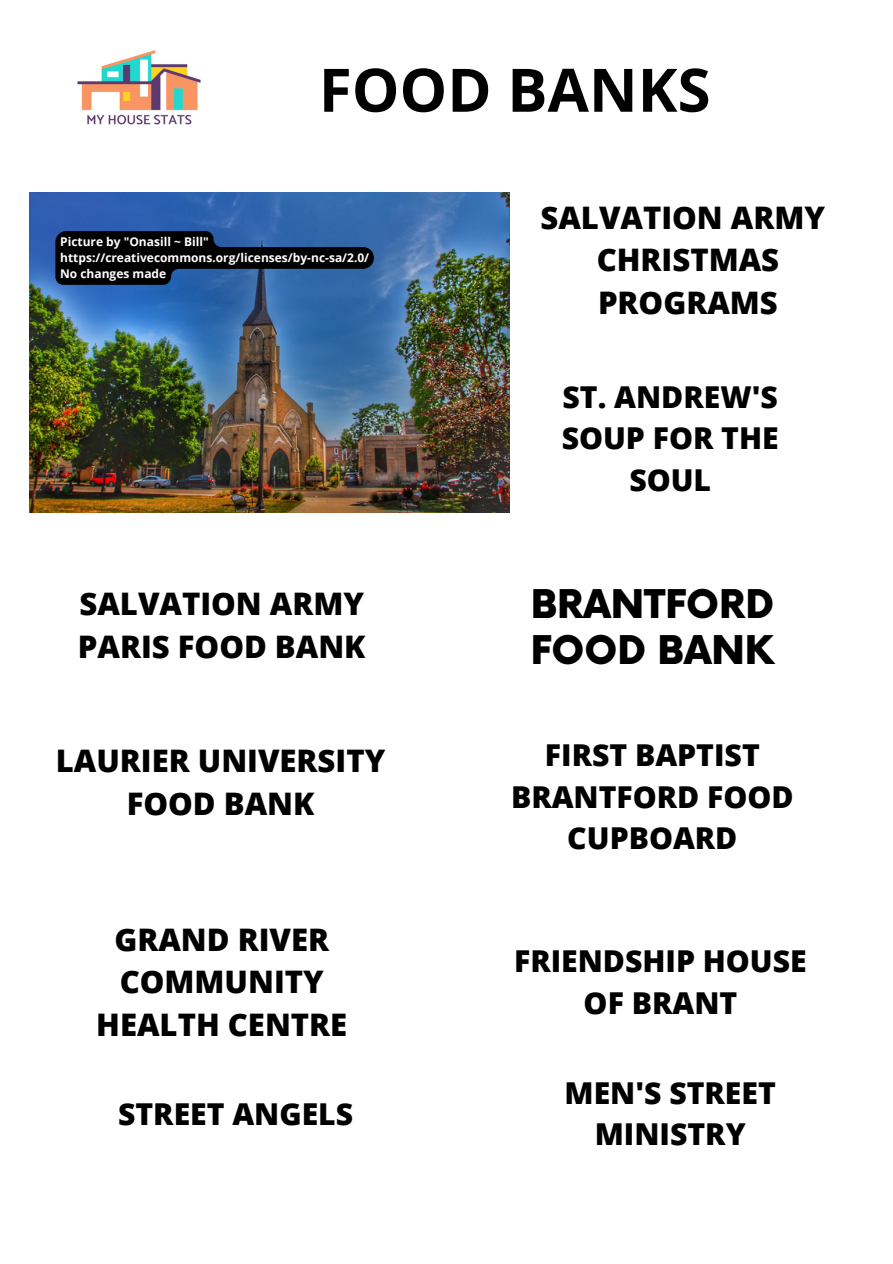
<style>
.page{position:relative;width:893px;height:1264px;background:#fff}
.page>*{position:absolute;margin:0;border:0;box-sizing:border-box;transform-origin:0 0}
.t1{font:700 60px "Open Sans";color:#000}
.t2{font:900 38.55px/45.2px "Now";color:#000}
.t3{font:800 31.05px/42.8px "Open Sans";color:#000;text-align:center}
.t4{font:800 30.15px/41.4px "Open Sans";color:#000;text-align:center}
.t5{font:700 12px/16px "Open Sans";color:#fff}
</style>
<div class="page">
<img style="left:77px;top:50px;width:124px;height:75px">
<img style="left:29px;top:192px;width:480px;height:321px">
<svg style="left:55px;top:231px;width:319px;height:54px;background:#11233a"></svg>
<h1 class="t1" style="left:319px;top:48px;width:393px">FOOD BANKS</h1>
<p class="t5" style="left:60px;top:234px;width:310px">Picture by "Onasill ~ Bill" https://creativecommons.org/licenses/by-nc-sa/2.0/<br>No changes made</p>
<p class="t3" style="left:78px;top:581px;width:289px;text-align:left">SALVATION ARMY<br>PARIS FOOD BANK</p>
<p class="t3" style="left:56px;top:738px;width:331px">LAURIER UNIVERSITY<br>FOOD BANK</p>
<p class="t3" style="left:96px;top:917px;width:252px">GRAND RIVER<br>COMMUNITY<br>HEALTH CENTRE</p>
<p class="t4" style="left:118px;top:1092px;width:236px">STREET ANGELS</p>
<p class="t3" style="left:540px;top:195px;width:286px">SALVATION ARMY<br>CHRISTMAS<br>PROGRAMS</p>
<p class="t4" style="left:561px;top:375px;width:218px">ST. ANDREW'S<br>SOUP FOR THE<br>SOUL</p>
<p class="t2" style="left:530px;top:584px;width:245px">BRANTFORD<br>FOOD BANK</p>
<p class="t4" style="left:511px;top:734px;width:284px">FIRST BAPTIST<br>BRANTFORD FOOD<br>CUPBOARD</p>
<p class="t4" style="left:514px;top:939px;width:294px">FRIENDSHIP HOUSE<br>OF BRANT</p>
<p class="t4" style="left:564px;top:1071px;width:213px">MEN'S STREET<br>MINISTRY</p>
</div>
